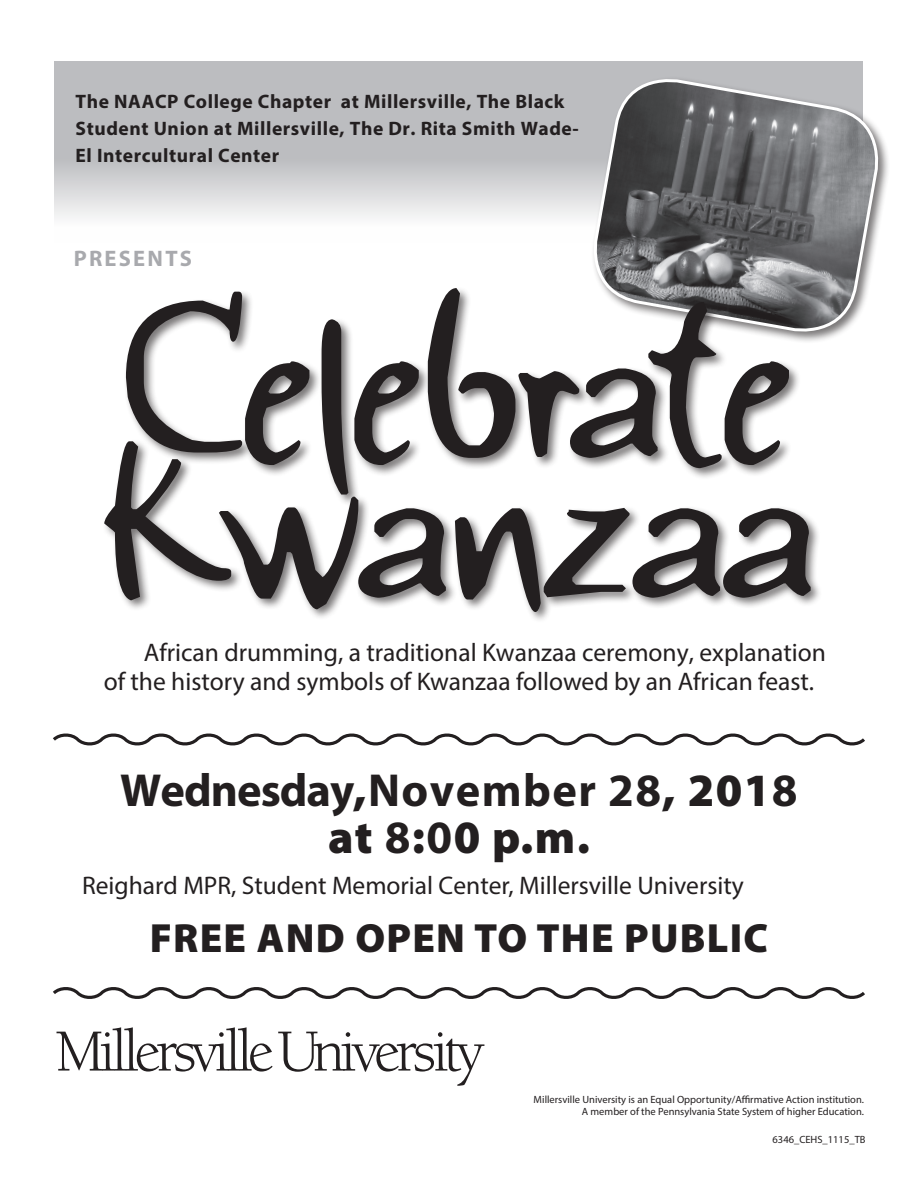
<style>
.page{position:relative;width:918px;height:1188px;background:#fff}
.page>*{position:absolute;margin:0;border:0;box-sizing:border-box;transform-origin:0 0}
.t1{font:152.55px "Amazing Ruler";color:#231f20}
.t2{font:700 46.5px/46.5px "Myriad Pro";letter-spacing:.005em;color:#231f20;text-align:center}
.t3{font:900 40.95px "Myriad Pro";letter-spacing:.03em;color:#231f20}
.t4{font:25.5px/29.2px "Myriad Pro";color:#231f20}
.t5{font:700 22.5px "Myriad Pro";letter-spacing:.1em;color:#a8a9ad}
.t6{font:700 19.5px/27px "Myriad Pro";letter-spacing:.03em;color:#231f20}
.t7{font:10.5px "Myriad Pro";color:#231f20}
.s1{font-weight:900}
</style>
<div class="page">
<svg style="left:55px;top:62px;width:808px;height:156px;background:#c6c7c9"></svg>
<svg style="left:587px;top:72px;width:298px;height:267px;background:#838486"></svg>
<svg style="left:57px;top:1027px;width:427px;height:59px"></svg>
<div style="left:102px;top:286px;width:721px;height:338px;background:#231f20;opacity:.6"></div>
<svg style="left:53px;top:733px;width:812px;height:13px"></svg>
<svg style="left:53px;top:987px;width:812px;height:12px"></svg>
<p class="t6" style="left:76px;top:87px;width:505px">The NAACP College Chapter at Millersville, The Black<br>Student Union at Millersville, The Dr. Rita Smith Wade-<br>El Intercultural Center</p>
<p class="t5" style="left:74px;top:244px;width:120px">PRESENTS</p>
<p class="t1" style="left:126px;top:316px;width:667px">Celebrate</p>
<p class="t1" style="left:104px;top:456px;width:711px">Kwanzaa</p>
<p class="t4" style="left:104px;top:638px;width:724px;text-indent:40px">African drumming, a traditional Kwanzaa ceremony, explanation of the history and symbols of Kwanzaa followed by an African feast.</p>
<p class="t2" style="left:120px;top:766px;width:679px">Wednesday<span class="s1">,</span>November 28<span class="s1">, 201</span>8 <span class="s1">at</span> 8<span class="s1">:</span>0<span class="s1">0 p.m.</span></p>
<p class="t4" style="left:82px;top:870px;width:663px">Reighard MPR, Student Memorial Center, Millersville University</p>
<p class="t3" style="left:150px;top:911px;width:620px">FREE AND OPEN TO THE PUBLIC</p>
<p class="t7" style="left:534px;top:1093px;width:332px">Millersville University is an Equal Opportunity/Affirmative Action institution.</p>
<p class="t7" style="left:582px;top:1105px;width:284px">A member of the Pennsylvania State System of higher Education.</p>
<p class="t7" style="left:773px;top:1133px;width:95px">6346_CEHS_1115_TB</p>
</div>
